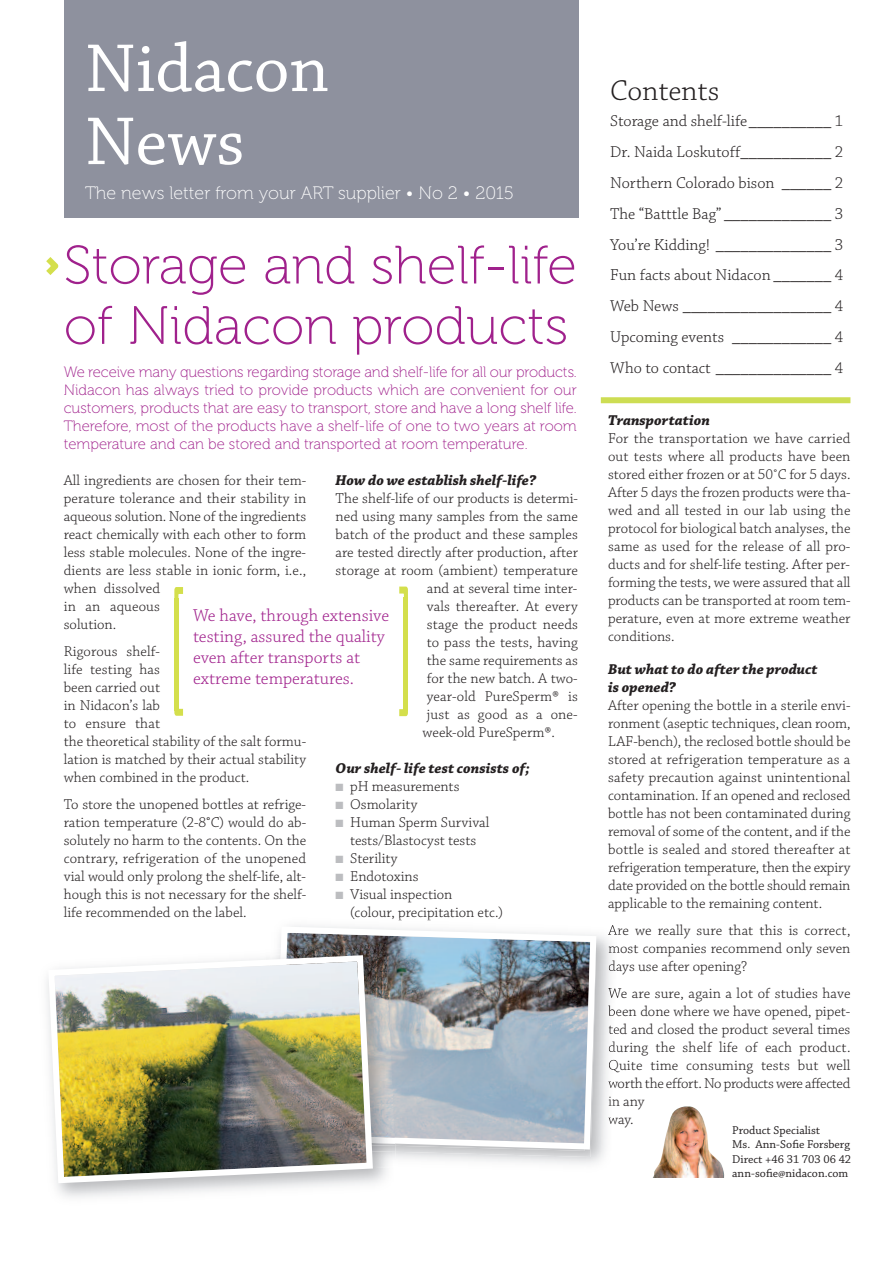
<style>
.page{position:relative;width:893px;height:1263px;background:#fff}
.page>*{position:absolute;margin:0;border:0;box-sizing:border-box;transform-origin:0 0}
.t1{font:71.4px/73.1px "Chaparral Pro";color:#fff}
.t2{font:54px/60.3px "Museo 100";color:#a0218c}
.t3{font:30px "Chaparral MM.250.wt.11.op";color:#231f20}
.t4{font:18.15px/21.1px "Chaparral MM.250.wt.11.op";color:#a0218c}
.t5{font:18px "Museo 100";color:#fff}
.t6{font:16.5px/30.8px "Chaparral MM.250.wt.11.op";color:#231f20;text-align:justify}
.t7{font:15px/18px "Chaparral MM.250.wt.11.op";color:#231f20}
.t8{font:15px/18px "Museo 100";color:#a0218c;text-align:justify}
.t9{font:italic 700 15px/18px "Chaparral Pro";color:#231f20}
.t10{font:12px/14.4px "Chaparral Pro";color:#231f20}
.s1{color:#bcbdc0}
</style>
<div class="page">
<img style="left:653px;top:1106px;width:72px;height:71px">
<div style="left:64px;top:0;width:514px;height:218px;background:#8e919e"></div>
<div style="left:601px;top:397px;width:249px;height:6px;background:#cddd53"></div>
<svg style="left:46px;top:257px;width:12px;height:18px"></svg>
<img style="left:352px;top:917px;width:50px;height:3px">
<svg style="left:608px;top:925px;width:13px;height:10px"></svg>
<svg style="left:608px;top:945px;width:12px;height:8px"></svg>
<svg style="left:609px;top:960px;width:10px;height:12px"></svg>
<svg style="left:608px;top:988px;width:11px;height:10px"></svg>
<svg style="left:608px;top:1005px;width:10px;height:11px"></svg>
<svg style="left:609px;top:1024px;width:9px;height:10px"></svg>
<svg style="left:609px;top:1041px;width:8px;height:12px"></svg>
<svg style="left:609px;top:1060px;width:7px;height:12px"></svg>
<svg style="left:608px;top:1080px;width:8px;height:8px"></svg>
<svg style="left:608px;top:1096px;width:7px;height:11px"></svg>
<svg style="left:608px;top:1117px;width:7px;height:8px"></svg>
<svg style="left:276px;top:923px;width:323px;height:229px;background:#a6b3bd"></svg>
<img style="left:57px;top:949px;width:340px;height:248px">
<img style="left:260px;top:949px;width:4px;height:3px">
<img style="left:376px;top:1148px;width:20px;height:20px">
<img style="left:376px;top:954px;width:19px;height:184px">
<img style="left:287px;top:943px;width:99px;height:5px">
<img style="left:287px;top:948px;width:99px;height:9px">
<img style="left:46px;top:952px;width:330px;height:234px">
<hr style="left:174px;top:598px;width:4px;height:113px;background:#d4df4c">
<svg style="left:174px;top:587px;width:9px;height:15px"></svg>
<svg style="left:174px;top:701px;width:9px;height:15px"></svg>
<hr style="left:404px;top:598px;width:4px;height:113px;background:#d4df4c">
<svg style="left:399px;top:586px;width:9px;height:15px"></svg>
<svg style="left:399px;top:701px;width:9px;height:15px"></svg>
<h1 class="t1" style="left:85px;top:38px;width:246px">Nidacon<br>News</h1>
<p class="t5" style="left:85px;top:186px;width:430px">The news letter from your ART supplier • No 2 • 2015</p>
<h2 class="t2" style="left:64px;top:240px;width:515px">Storage and shelf-life of Nidacon products</h2>
<p class="t8" style="left:64px;top:364px;width:515px">We receive many questions regarding storage and shelf-life for all our products.<br>Nidacon has always tried to provide products which are convenient for our customers, products that are easy to transport, store and have a long shelf life.<br>Therefore, most of the products have a shelf-life of one to two years at room temperature and can be stored and transported at room temperature.</p>
<p class="t7" style="left:64px;top:472px;width:244px">All ingredients are chosen for their tem&shy;perature tolerance and their stability in aqueous solution. None of the ingredients react chemically with each other to form less stable molecules. None of the ingre&shy;dients are less stable in ionic form, i.e., when dissolved<br>in an aqueous<br>solution.</p>
<p class="t7" style="left:64px;top:643px;width:244px">Rigorous shelf-<br>life testing has<br>been carried out<br>in Nidacon’s lab<br>to ensure that<br>the theoretical stability of the salt formu&shy;lation is matched by their actual stability when combined in the product.</p>
<p class="t7" style="left:64px;top:796px;width:244px;text-align:justify">To store the unopened bottles at refrige&shy;ration temperature (2-8°C) would do ab&shy;solutely no harm to the contents. On the contrary, refrigeration of the unopened vial would only prolong the shelf-life, alt&shy;hough this is not necessary for the shelf&shy;life recommended on the label.</p>
<p class="t9" style="left:336px;top:473px;width:202px">How do we establish shelf-life?</p>
<p class="t7" style="left:336px;top:491px;width:244px">The shelf-life of our products is determi-</p>
<p class="t7" style="left:336px;top:509px;width:244px">ned using many samples from the same</p>
<p class="t7" style="left:336px;top:527px;width:244px">batch of the product and these samples</p>
<p class="t7" style="left:336px;top:545px;width:244px">are tested directly after production, after</p>
<p class="t7" style="left:336px;top:563px;width:244px">storage at room (ambient) temperature</p>
<p class="t7" style="left:427px;top:581px;width:152px">and at several time inter-</p>
<p class="t7" style="left:427px;top:599px;width:153px">vals thereafter. At every</p>
<p class="t7" style="left:427px;top:617px;width:153px">stage the product needs</p>
<p class="t7" style="left:427px;top:635px;width:153px">to pass the tests, having</p>
<p class="t7" style="left:427px;top:653px;width:153px">the same requirements as</p>
<p class="t7" style="left:427px;top:671px;width:152px">for the new batch. A two-</p>
<p class="t7" style="left:427px;top:689px;width:153px">year-old PureSperm® is</p>
<p class="t7" style="left:427px;top:707px;width:152px">just as good as a one-</p>
<p class="t7" style="left:423px;top:725px;width:134px">week-old PureSperm®.</p>
<p class="t9" style="left:336px;top:761px;width:196px">Our shelf- life test consists of;</p>
<p class="t7" style="left:336px;top:779px;width:125px"><span class="s1">■</span> pH measurements</p>
<p class="t7" style="left:336px;top:797px;width:83px"><span class="s1">■</span> Osmolarity</p>
<p class="t7" style="left:336px;top:815px;width:155px;text-align:center"><span class="s1">■</span> Human Sperm Survival tests/Blastocyst tests</p>
<p class="t7" style="left:336px;top:851px;width:63px"><span class="s1">■</span> Sterility</p>
<p class="t7" style="left:336px;top:869px;width:84px"><span class="s1">■</span> Endotoxins</p>
<p class="t7" style="left:350px;top:887px;width:155px;text-indent:-14px"><span class="s1">■</span> Visual inspection<br>(colour, precipitation etc.)</p>
<p class="t4" style="left:193px;top:606px;width:198px">We have, through extensive testing, assured the quality even after transports at extreme temperatures.</p>
<h3 class="t3" style="left:610px;top:79px;width:111px">Contents</h3>
<p class="t6" style="left:610px;top:107px;width:235px">Storage and shelf-life__________ 1<br>Dr. Naida Loskutoff___________ 2<br>Northern Colorado bison ______ 2<br>The “Batttle Bag” _____________ 3<br>You’re Kidding! ______________ 3<br>Fun facts about Nidacon _______ 4<br>Web News __________________ 4<br>Upcoming events ____________ 4<br>Who to contact ______________ 4</p>
<p class="t9" style="left:608px;top:412px;width:103px">Transportation</p>
<p class="t7" style="left:608px;top:430px;width:244px;text-align:justify">For the transportation we have carried out tests where all products have been stored either frozen or at 50˚C for 5 days.<br>After 5 days the frozen products were tha&shy;wed and all tested in our lab using the protocol for biological batch analyses, the same as used for the release of all pro&shy;ducts and for shelf-life testing. After per&shy;forming the tests, we were assured that all products can be transported at room tem&shy;perature, even at more extreme weather conditions.</p>
<p class="t9" style="left:608px;top:661px;width:211px">But what to do after the product is opened?</p>
<p class="t7" style="left:608px;top:697px;width:244px;text-align:justify">After opening the bottle in a sterile envi&shy;ronment (aseptic techniques, clean room, LAF-bench), the reclosed bottle should be stored at refrigeration temperature as a safety precaution against unintentional contamination. If an opened and reclosed bottle has not been contaminated during removal of some of the content, and if the bottle is sealed and stored thereafter at refrigeration temperature, then the expiry date provided on the bottle should remain applicable to the remaining content.</p>
<p class="t7" style="left:608px;top:922px;width:244px;text-align:justify">Are we really sure that this is correct, most companies recommend only seven days use after opening?</p>
<p class="t7" style="left:608px;top:985px;width:244px">We are sure, again a lot of studies have been done where we have opened, pipet&shy;ted and closed the product several times during the shelf life of each product.<br>Quite time consuming tests but well worth the effort. No products were affected in any<br>way.</p>
<p class="t10" style="left:732px;top:1124px;width:121px">Product Specialist<br>Ms. Ann-Sofie Forsberg<br>Direct +46 31 703 06 42 ann-sofie@nidacon.com</p>
</div>
